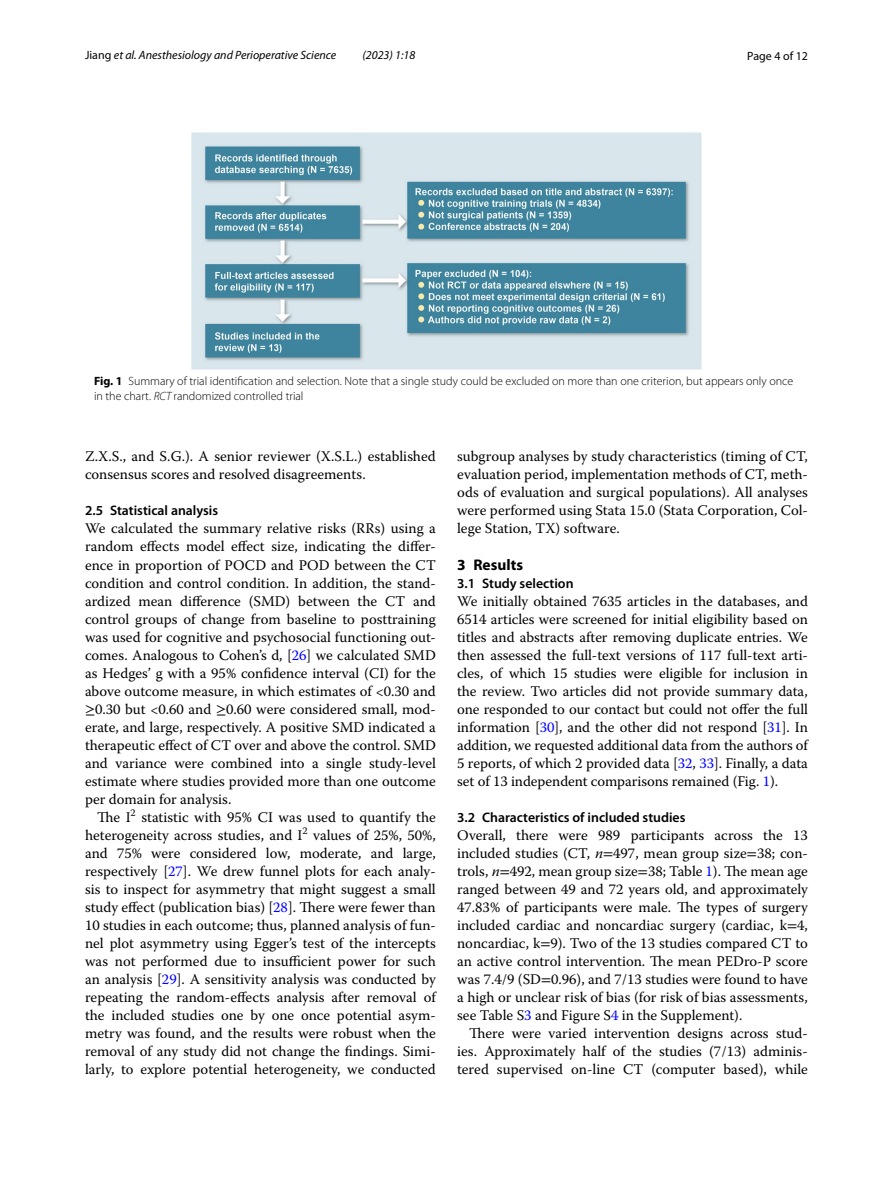
<style>
.page{position:relative;width:893px;height:1187px;background:#fff}
.page>*{position:absolute;margin:0;border:0;box-sizing:border-box;transform-origin:0 0}
.t1{font:700 15.45px "Myriad Pro";color:#000}
.t2{font:14.7px/18px "Warnock Pro";color:#000;text-align:justify}
.t3{font:600 13.8px "Myriad Pro";color:#000}
.t4{font:300 12px/15px "Myriad Pro";color:#000}
.t5{font:italic 12px "Myriad Pro";color:#000}
.t6{font:12px "Myriad Pro";color:#000}
.s1{font-style:normal}
.s2{font-weight:700}
.s3{font-style:italic}
.s4{color:#00f}
.s5{font-family:"STIX"}
</style>
<div class="page">
<img style="left:191px;top:133px;width:511px;height:237px">
<p class="t5" style="left:85px;top:48px;width:253px"><span class="s1">Jiang</span> et al. Anesthesiology and Perioperative Science</p>
<p class="t5" style="left:362px;top:48px;width:54px">(2023) 1:18</p>
<p class="t6" style="left:747px;top:48px;width:62px">Page 4 of 12</p>
<p class="t4" style="left:94px;top:373px;width:701px"><span class="s2">Fig. 1</span> Summary of trial identification and selection. Note that a single study could be excluded on more than one criterion, but appears only once in the chart. <span class="s3">RCT</span> randomized controlled trial</p>
<p class="t2" style="left:85px;top:447px;width:352px">Z.X.S., and S.G.). A senior reviewer (X.S.L.) established consensus scores and resolved disagreements.</p>
<p class="t3" style="left:85px;top:502px;width:135px">2.5 Statistical analysis</p>
<p class="t2" style="left:85px;top:519px;width:352px">We calculated the summary relative risks (RRs) using a random effects model effect size, indicating the differ&shy;ence in proportion of POCD and POD between the CT condition and control condition. In addition, the stand&shy;ardized mean difference (SMD) between the CT and control groups of change from baseline to posttraining was used for cognitive and psychosocial functioning out&shy;comes. Analogous to Cohen’s d, [<span class="s4">26</span>] we calculated SMD as Hedges’ g with a 95% confidence interval (CI) for the above outcome measure, in which estimates of &lt;0.30 and <span class="s5">≥</span>0.30 but &lt;0.60 and <span class="s5">≥</span>0.60 were considered small, mod&shy;erate, and large, respectively. A positive SMD indicated a therapeutic effect of CT over and above the control. SMD and variance were combined into a single study-level estimate where studies provided more than one outcome per domain for analysis.</p>
<p class="t2" style="left:85px;top:807px;width:352px;text-indent:12px">The I<sup>2</sup> statistic with 95% CI was used to quantify the heterogeneity across studies, and I<sup>2</sup> values of 25%, 50%, and 75% were considered low, moderate, and large, respectively [<span class="s4">27</span>]. We drew funnel plots for each analy&shy;sis to inspect for asymmetry that might suggest a small study effect (publication bias) [<span class="s4">28</span>]. There were fewer than 10 studies in each outcome; thus, planned analysis of fun&shy;nel plot asymmetry using Egger’s test of the intercepts was not performed due to insufficient power for such an analysis [<span class="s4">29</span>]. A sensitivity analysis was conducted by repeating the random-effects analysis after removal of the included studies one by one once potential asym&shy;metry was found, and the results were robust when the removal of any study did not change the findings. Simi&shy;larly, to explore potential heterogeneity, we conducted</p>
<p class="t2" style="left:457px;top:447px;width:352px">subgroup analyses by study characteristics (timing of CT, evaluation period, implementation methods of CT, meth&shy;ods of evaluation and surgical populations). All analyses were performed using Stata 15.0 (Stata Corporation, Col&shy;lege Station, TX) software.</p>
<p class="t1" style="left:457px;top:554px;width:67px">3 Results</p>
<p class="t3" style="left:457px;top:574px;width:118px">3.1 Study selection</p>
<p class="t2" style="left:457px;top:591px;width:352px">We initially obtained 7635 articles in the databases, and 6514 articles were screened for initial eligibility based on titles and abstracts after removing duplicate entries. We then assessed the full-text versions of 117 full-text arti&shy;cles, of which 15 studies were eligible for inclusion in the review. Two articles did not provide summary data, one responded to our contact but could not offer the full information [<span class="s4">30</span>], and the other did not respond [<span class="s4">31</span>]. In addition, we requested additional data from the authors of 5 reports, of which 2 provided data [<span class="s4">32</span>, <span class="s4">33</span>]. Finally, a data set of 13 independent comparisons remained (Fig. <span class="s4">1</span>).</p>
<p class="t3" style="left:457px;top:808px;width:230px">3.2 Characteristics of included studies</p>
<p class="t2" style="left:457px;top:825px;width:352px">Overall, there were 989 participants across the 13 included studies (CT, <span class="s3">n</span><span class="s5">=</span>497, mean group size<span class="s5">=</span>38; con&shy;trols, <span class="s3">n</span><span class="s5">=</span>492, mean group size<span class="s5">=</span>38; Table <span class="s4">1</span>). The mean age ranged between 49 and 72 years old, and approximately 47.83% of participants were male. The types of surgery included cardiac and noncardiac surgery (cardiac, k<span class="s5">=</span>4, noncardiac, k<span class="s5">=</span>9). Two of the 13 studies compared CT to an active control intervention. The mean PEDro-P score was 7.4/9 (SD<span class="s5">=</span>0.96), and 7/13 studies were found to have a high or unclear risk of bias (for risk of bias assessments, see Table S<span class="s4">3</span> and Figure S<span class="s4">4</span> in the Supplement).</p>
<p class="t2" style="left:457px;top:1023px;width:352px;text-indent:12px">There were varied intervention designs across stud&shy;ies. Approximately half of the studies (7/13) adminis&shy;tered supervised on-line CT (computer based), while</p>
</div>
